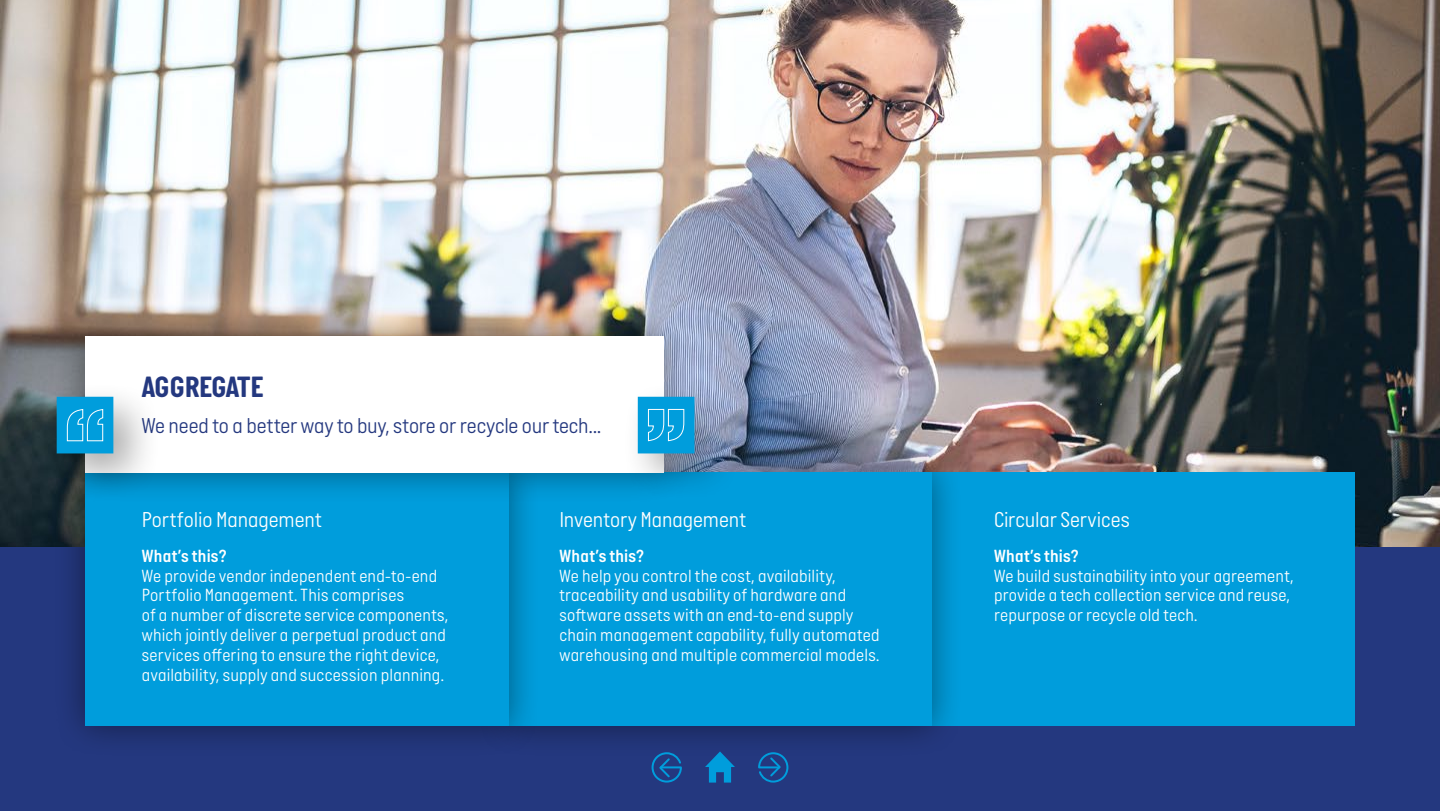
<style>
.page{position:relative;width:1440px;height:811px;background:#24387f}
.page>*{position:absolute;margin:0;border:0;box-sizing:border-box;transform-origin:0 0}
.t1{font:700 30px "Italian Plate No One";letter-spacing:-.01em;color:#24387f}
.t2{font:300 22px "Italian Plate No One";letter-spacing:-.005em;color:#fff}
.t3{font:300 22px "Italian Plate No One";color:#24387f}
.t4{font:300 18px/19.8px "Italian Plate No One";letter-spacing:.01em;color:#fff}
.t5{font:18px "Italian Plate No One D Bd";letter-spacing:.02em;color:#fff}
</style>
<div class="page">
<img style="left:0;top:0;width:1440px;height:547px">
<div style="left:932px;top:472px;width:423px;height:254px;background:#009ddc"></div>
<div style="left:477px;top:440px;width:487px;height:317px;background:#000;opacity:.45"></div>
<div style="left:508px;top:472px;width:424px;height:254px;background:#009ddc"></div>
<div style="left:53px;top:440px;width:487px;height:317px;background:#000;opacity:.45"></div>
<div style="left:85px;top:472px;width:423px;height:254px;background:#009ddc"></div>
<div style="left:53px;top:304px;width:642px;height:200px;background:#000;opacity:.45"></div>
<div style="left:85px;top:336px;width:578px;height:136px;background:#fff"></div>
<div style="left:41px;top:381px;width:121px;height:121px;background:#000;opacity:.32"></div>
<div style="left:57px;top:397px;width:56px;height:56px;background:#009ddc"></div>
<svg style="left:66px;top:409px;width:38px;height:33px"></svg>
<div style="left:622px;top:381px;width:121px;height:121px;background:#000;opacity:.32"></div>
<div style="left:638px;top:397px;width:56px;height:56px;background:#009ddc"></div>
<svg style="left:647px;top:408px;width:38px;height:34px"></svg>
<svg style="left:705px;top:751px;width:30px;height:31px"></svg>
<svg style="left:757px;top:751px;width:32px;height:32px"></svg>
<svg style="left:651px;top:751px;width:32px;height:32px"></svg>
<h1 class="t1" style="left:142px;top:371px;width:123px">AGGREGATE</h1>
<p class="t3" style="left:142px;top:413px;width:461px">We need to a better way to buy, store or recycle our tech...</p>
<p class="t2" style="left:142px;top:507px;width:181px">Portfolio Management</p>
<p class="t5" style="left:142px;top:546px;width:86px">What’s this?</p>
<p class="t4" style="left:142px;top:566px;width:308px">We provide vendor independent end-to-end Portfolio Management. This comprises<br>of a number of discrete service components, which jointly deliver a perpetual product and services offering to ensure the right device, availability, supply and succession planning.</p>
<p class="t2" style="left:559px;top:507px;width:188px">Inventory Management</p>
<p class="t5" style="left:559px;top:546px;width:86px">What’s this?</p>
<p class="t4" style="left:559px;top:566px;width:322px">We help you control the cost, availability, traceability and usability of hardware and software assets with an end-to-end supply chain management capability, fully automated warehousing and multiple commercial models.</p>
<p class="t2" style="left:994px;top:507px;width:137px">Circular Services</p>
<p class="t5" style="left:994px;top:546px;width:86px">What’s this?</p>
<p class="t4" style="left:994px;top:566px;width:301px">We build sustainability into your agreement, provide a tech collection service and reuse, repurpose or recycle old tech.</p>
</div>
